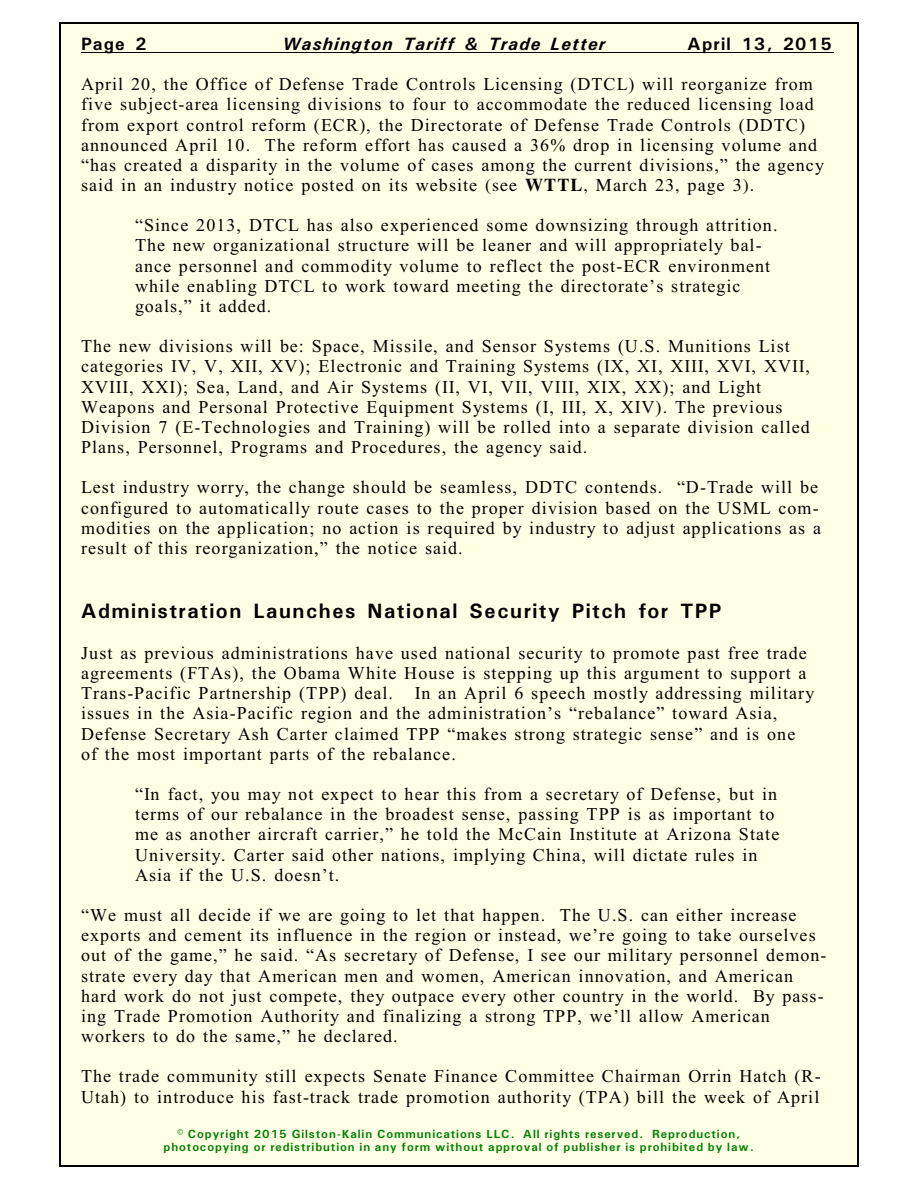
<style>
.page{position:relative;width:918px;height:1188px;background:#fff}
.page>*{position:absolute;margin:0;border:0;box-sizing:border-box;transform-origin:0 0}
.t1{font:700 21px "Univers";letter-spacing:.075em;color:#000}
.t2{font:18px/20.1px "Times New Roman";letter-spacing:.06em;color:#000}
.t3{font:italic 700 18px "Univers";letter-spacing:.07em;color:#000}
.t4{font:700 18px "Univers";letter-spacing:.075em;color:#000}
.t5{font:700 12px/13.6px "Univers";letter-spacing:.075em;color:#008000;text-align:center}
.s1{font-family:"Times"}
.s2{font-family:"Times";font-weight:700}
</style>
<div class="page">
<div style="left:59px;top:23px;width:800px;height:1143px;background:#ffffe6"></div>
<hr style="left:59px;top:23px;width:1px;height:1143px;background:#000">
<hr style="left:857px;top:23px;width:2px;height:1143px;background:#000">
<hr style="left:59px;top:23px;width:799px;height:1px;background:#000">
<hr style="left:59px;top:1165px;width:799px;height:1px;background:#000">
<hr style="left:81px;top:52px;width:752px;height:1px;background:#000">
<p class="t4" style="left:81px;top:38px;width:67px">Page 2</p>
<p class="t3" style="left:283px;top:38px;width:324px">Washington Tariff &amp; Trade Letter</p>
<p class="t4" style="left:687px;top:38px;width:146px">April 13, 2015</p>
<p class="t2" style="left:81px;top:76px;width:745px">April 20, the Office of Defense Trade Controls Licensing (DTCL) will reorganize from five subject-area licensing divisions to four to accommodate the reduced licensing load from export control reform (ECR), the Directorate of Defense Trade Controls (DDTC) announced April 10. The reform effort has caused a 36% drop in licensing volume and “has created a disparity in the volume of cases among the current divisions,” the agency said in an industry notice posted on its website <span class="s1">(see</span> <span class="s2">WTTL</span><span class="s1">, March 23, page 3).</span></p>
<p class="t2" style="left:135px;top:217px;width:644px">“Since 2013, DTCL has also experienced some downsizing through attrition.<br>The new organizational structure will be leaner and will appropriately bal&shy;ance personnel and commodity volume to reflect the post-ECR environment while enabling DTCL to work toward meeting the directorate’s strategic goals,” it added.</p>
<p class="t2" style="left:81px;top:338px;width:731px">The new divisions will be: Space, Missile, and Sensor Systems (U.S. Munitions List categories IV, V, XII, XV); Electronic and Training Systems (IX, XI, XIII, XVI, XVII, XVIII, XXI); Sea, Land, and Air Systems (II, VI, VII, VIII, XIX, XX); and Light Weapons and Personal Protective Equipment Systems (I, III, X, XIV). The previous Division 7 (E-Technologies and Training) will be rolled into a separate division called Plans, Personnel, Programs and Procedures, the agency said.</p>
<p class="t2" style="left:81px;top:479px;width:742px">Lest industry worry, the change should be seamless, DDTC contends. “D-Trade will be configured to automatically route cases to the proper division based on the USML com&shy;modities on the application; no action is required by industry to adjust applications as a result of this reorganization,” the notice said.</p>
<p class="t1" style="left:81px;top:604px;width:642px">Administration Launches National Security Pitch for TPP</p>
<p class="t2" style="left:81px;top:645px;width:735px">Just as previous administrations have used national security to promote past free trade agreements (FTAs), the Obama White House is stepping up this argument to support a Trans-Pacific Partnership (TPP) deal. In an April 6 speech mostly addressing military issues in the Asia-Pacific region and the administration’s “rebalance” toward Asia, Defense Secretary Ash Carter claimed TPP “makes strong strategic sense” and is one of the most important parts of the rebalance.</p>
<p class="t2" style="left:135px;top:786px;width:646px">“In fact, you may not expect to hear this from a secretary of Defense, but in terms of our rebalance in the broadest sense, passing TPP is as important to me as another aircraft carrier,” he told the McCain Institute at Arizona State University. Carter said other nations, implying China, will dictate rules in Asia if the U.S. doesn’t.</p>
<p class="t2" style="left:81px;top:907px;width:747px">“We must all decide if we are going to let that happen. The U.S. can either increase exports and cement its influence in the region or instead, we’re going to take ourselves out of the game,” he said. “As secretary of Defense, I see our military personnel demon&shy;strate every day that American men and women, American innovation, and American hard work do not just compete, they outpace every other country in the world. By pass&shy;ing Trade Promotion Authority and finalizing a strong TPP, we’ll allow American workers to do the same,” he declared.</p>
<p class="t2" style="left:81px;top:1068px;width:741px">The trade community still expects Senate Finance Committee Chairman Orrin Hatch (R-<br>Utah) to introduce his fast-track trade promotion authority (TPA) bill the week of April</p>
<p class="t5" style="left:164px;top:1128px;width:592px">© Copyright 2015 Gilston-Kalin Communications LLC. All rights reserved. Reproduction, photocopying or redistribution in any form without approval of publisher is prohibited by law.</p>
</div>
